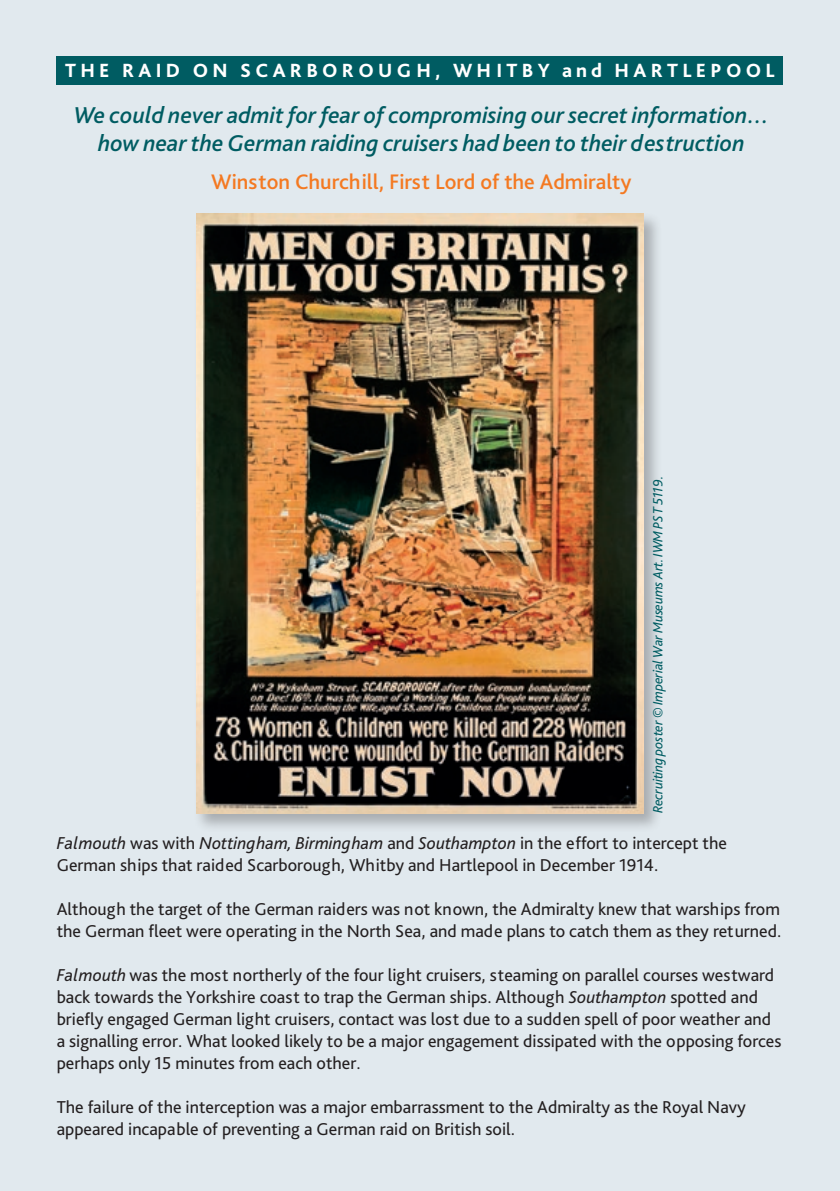
<style>
.page{position:relative;width:840px;height:1191px;background:#fff}
.page>*{position:absolute;margin:0;border:0;box-sizing:border-box;transform-origin:0 0}
.t1{font:italic 500 24px/28px "Bliss Pro";color:#005c62;text-align:center}
.t2{font:500 22px "Bliss Pro";color:#f47921}
.t3{font:800 20px "Bliss Pro";letter-spacing:.215em;color:#fff}
.t4{font:18px/22px "Bliss Pro";color:#231f20}
.t5{font:italic 14px "Bliss Pro";letter-spacing:-.01em;color:#005c62}
.s1{font-style:italic}
</style>
<div class="page">
<div style="left:0;top:0;width:839px;height:1191px;background:#e1e9ee"></div>
<div style="left:57px;top:57px;width:725px;height:28px;background:#005c62"></div>
<div style="left:193px;top:211px;width:469px;height:621px;background:#231f20;opacity:.3"></div>
<img style="left:196px;top:214px;width:447px;height:599px">
<h2 class="t3" style="left:65px;top:58px;width:710px">THE RAID ON SCARBOROUGH, WHITBY and HARTLEPOOL</h2>
<p class="t1" style="left:74px;top:100px;width:696px">We could never admit for fear of compromising our secret information… how near the German raiding cruisers had been to their destruction</p>
<p class="t2" style="left:211px;top:168px;width:421px">Winston Churchill, First Lord of the Admiralty</p>
<p class="t5" style="left:649px;top:813px;width:339px;rotate:-90deg">Recruiting poster © Imperial War Museums Art. IWM PST 5119.</p>
<p class="t4" style="left:57px;top:831px;width:671px"><span class="s1">Falmouth</span> was with <span class="s1">Nottingham, Birmingham</span> and <span class="s1">Southampton</span> in the effort to intercept the<br>German ships that raided Scarborough, Whitby and Hartlepool in December 1914.</p>
<p class="t4" style="left:57px;top:897px;width:725px">Although the target of the German raiders was not known, the Admiralty knew that warships from the German fleet were operating in the North Sea, and made plans to catch them as they returned.</p>
<p class="t4" style="left:57px;top:963px;width:725px"><span class="s1">Falmouth</span> was the most northerly of the four light cruisers, steaming on parallel courses westward back towards the Yorkshire coast to trap the German ships. Although <span class="s1">Southampton</span> spotted and briefly engaged German light cruisers, contact was lost due to a sudden spell of poor weather and a signalling error. What looked likely to be a major engagement dissipated with the opposing forces perhaps only 15 minutes from each other.</p>
<p class="t4" style="left:57px;top:1095px;width:690px">The failure of the interception was a major embarrassment to the Admiralty as the Royal Navy appeared incapable of preventing a German raid on British soil.</p>
</div>
